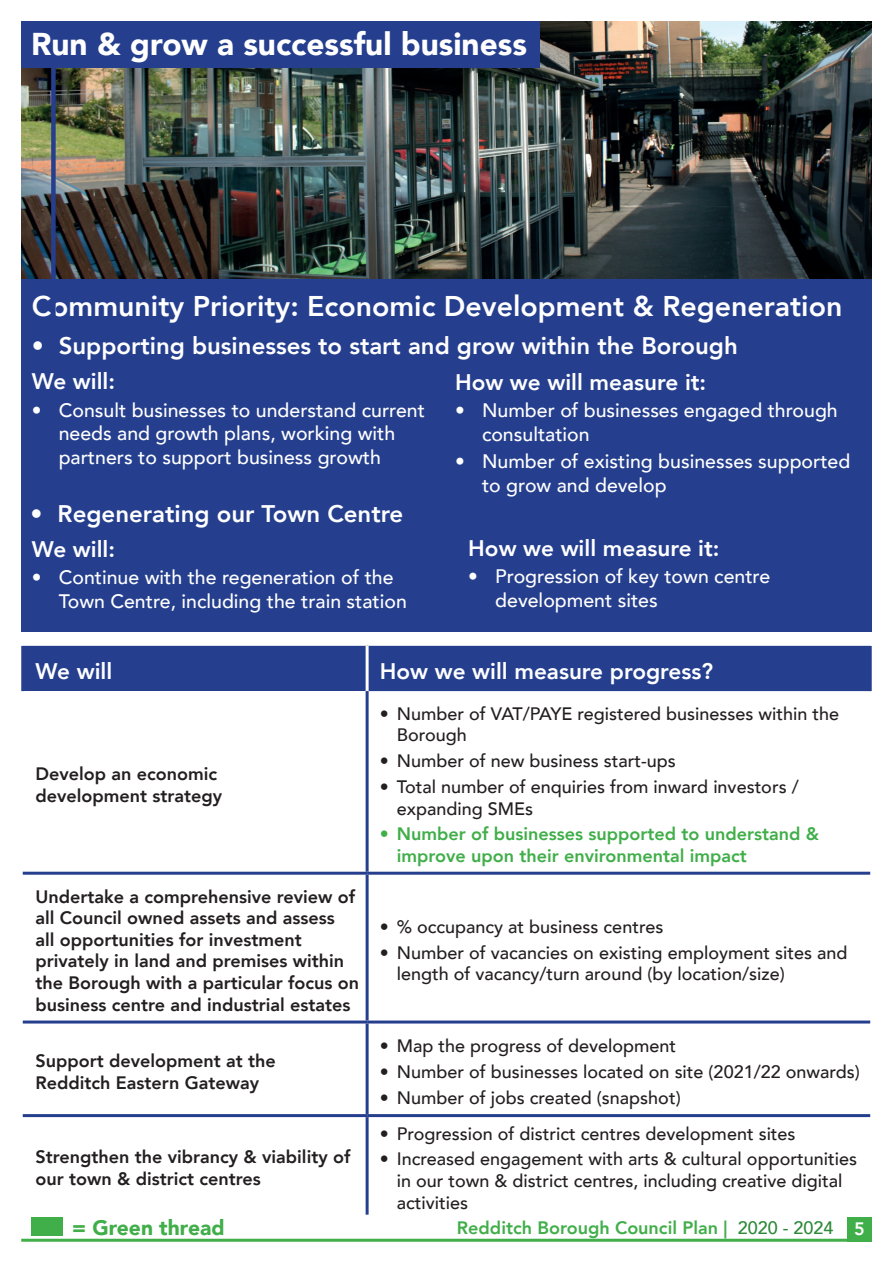
<style>
.page{position:relative;width:893px;height:1263px;background:#fff}
.page>*{position:absolute;margin:0;border:0;box-sizing:border-box;transform-origin:0 0}
.t1{font:900 31.5px "Avenir";color:#fff}
.t2{font:800 28.5px "Avenir";color:#fff}
.t3{font:800 24px "Avenir";color:#fff}
.t4{font:800 22.5px "Avenir";color:#fff}
.t5{font:900 21px "Avenir";color:#40ae49}
.t6{font:500 19.5px/23.4px "Avenir";color:#fff}
.t7{font:500 18px/21.6px "Avenir";color:#231f20}
.t8{font:800 18px/21.6px "Avenir";color:#231f20}
.t9{font:800 18px/21.6px "Avenir";color:#40ae49}
.s1{font-weight:500;color:#2b8938}
.s2{color:#fff}
</style>
<div class="page">
<img style="left:22px;top:21px;width:850px;height:259px">
<div style="left:847px;top:1217px;width:25px;height:25px;background:#40ae49"></div>
<div style="left:21px;top:21px;width:518px;height:47px;background:#253f8e"></div>
<div style="left:21px;top:280px;width:851px;height:352px;background:#253f8e"></div>
<div style="left:24px;top:646px;width:845px;height:45px;background:#253f8e"></div>
<svg style="left:23px;top:691px;width:343px;height:524px"></svg>
<hr style="left:23px;top:872px;width:344px;height:3px;background:#253f8e">
<hr style="left:367px;top:872px;width:503px;height:3px;background:#253f8e">
<hr style="left:23px;top:1020px;width:344px;height:3px;background:#253f8e">
<hr style="left:367px;top:1020px;width:503px;height:3px;background:#253f8e">
<hr style="left:23px;top:1114px;width:344px;height:3px;background:#253f8e">
<hr style="left:367px;top:1114px;width:503px;height:3px;background:#253f8e">
<hr style="left:366px;top:646px;width:3px;height:45px;background:#fff">
<hr style="left:366px;top:691px;width:3px;height:181px;background:#253f8e">
<hr style="left:366px;top:875px;width:3px;height:145px;background:#253f8e">
<hr style="left:366px;top:1023px;width:3px;height:91px;background:#253f8e">
<hr style="left:366px;top:1117px;width:3px;height:98px;background:#253f8e">
<hr style="left:21px;top:646px;width:3px;height:45px;background:#253f8e">
<hr style="left:869px;top:646px;width:3px;height:45px;background:#253f8e">
<hr style="left:21px;top:1239px;width:851px;height:3px;background:#40ae49">
<div style="left:32px;top:1217px;width:31px;height:19px;background:#40ae49"></div>
<div style="left:51px;top:64px;width:5px;height:261px;background:#253f8e"></div>
<h1 class="t1" style="left:31px;top:17px;width:497px">Run &amp; grow a successful business</h1>
<h2 class="t2" style="left:32px;top:284px;width:812px">Community Priority: Economic Development &amp; Regeneration</h2>
<h3 class="t3" style="left:32px;top:327px;width:708px">• Supporting businesses to start and grow within the Borough</h3>
<p class="t4" style="left:32px;top:364px;width:85px">We will:</p>
<p class="t6" style="left:59px;top:397px;width:368px;text-indent:-27px">• Consult businesses to understand current needs and growth plans, working with partners to support business growth</p>
<p class="t4" style="left:455px;top:364px;width:253px">How we will measure it:</p>
<p class="t6" style="left:482px;top:398px;width:357px;text-indent:-27px">• Number of businesses engaged through consultation</p>
<p class="t6" style="left:482px;top:449px;width:370px;text-indent:-27px">• Number of existing businesses supported to grow and develop</p>
<h3 class="t3" style="left:31px;top:495px;width:374px">• Regenerating our Town Centre</h3>
<p class="t4" style="left:32px;top:531px;width:85px">We will:</p>
<p class="t6" style="left:59px;top:565px;width:350px;text-indent:-27px">• Continue with the regeneration of the<br>Town Centre, including the train station</p>
<p class="t4" style="left:468px;top:530px;width:253px">How we will measure it:</p>
<p class="t6" style="left:495px;top:564px;width:276px;text-indent:-27px">• Progression of key town centre development sites</p>
<p class="t4" style="left:36px;top:654px;width:78px">We will</p>
<p class="t4" style="left:380px;top:654px;width:335px">How we will measure progress?</p>
<p class="t8" style="left:36px;top:763px;width:188px">Develop an economic development strategy</p>
<p class="t8" style="left:36px;top:885px;width:325px">Undertake a comprehensive review of all Council owned assets and assess<br>all opportunities for investment privately in land and premises within the Borough with a particular focus on business centre and industrial estates</p>
<p class="t8" style="left:36px;top:1050px;width:242px">Support development at the<br>Redditch Eastern Gateway</p>
<p class="t8" style="left:36px;top:1146px;width:316px">Strengthen the vibrancy &amp; viability of our town &amp; district centres</p>
<p class="t5" style="left:72px;top:1210px;width:154px">= Green thread</p>
<p class="t7" style="left:397px;top:701px;width:444px;text-indent:-17px">• Number of VAT/PAYE registered businesses within the<br>Borough</p>
<p class="t7" style="left:380px;top:749px;width:298px">• Number of new business start-ups</p>
<p class="t7" style="left:397px;top:775px;width:403px;text-indent:-17px">• Total number of enquiries from inward investors / expanding SMEs</p>
<p class="t9" style="left:397px;top:823px;width:424px;text-indent:-17px">• Number of businesses supported to understand &amp; improve upon their environmental impact</p>
<p class="t7" style="left:380px;top:915px;width:285px">• % occupancy at business centres</p>
<p class="t7" style="left:397px;top:941px;width:452px;text-indent:-17px">• Number of vacancies on existing employment sites and length of vacancy/turn around (by location/size)</p>
<p class="t7" style="left:380px;top:1034px;width:298px">• Map the progress of development</p>
<p class="t7" style="left:380px;top:1060px;width:481px">• Number of businesses located on site (2021/22 onwards)</p>
<p class="t7" style="left:380px;top:1085px;width:302px">• Number of jobs created (snapshot)</p>
<p class="t7" style="left:380px;top:1121px;width:417px">• Progression of district centres development sites</p>
<p class="t7" style="left:397px;top:1147px;width:462px;text-indent:-17px">• Increased engagement with arts &amp; cultural opportunities in our town &amp; district centres, including creative digital activities</p>
<p class="t9" style="left:457px;top:1217px;width:409px">Redditch Borough Council Plan | <span class="s1">2020 - 2024</span> <span class="s2">5</span></p>
</div>
